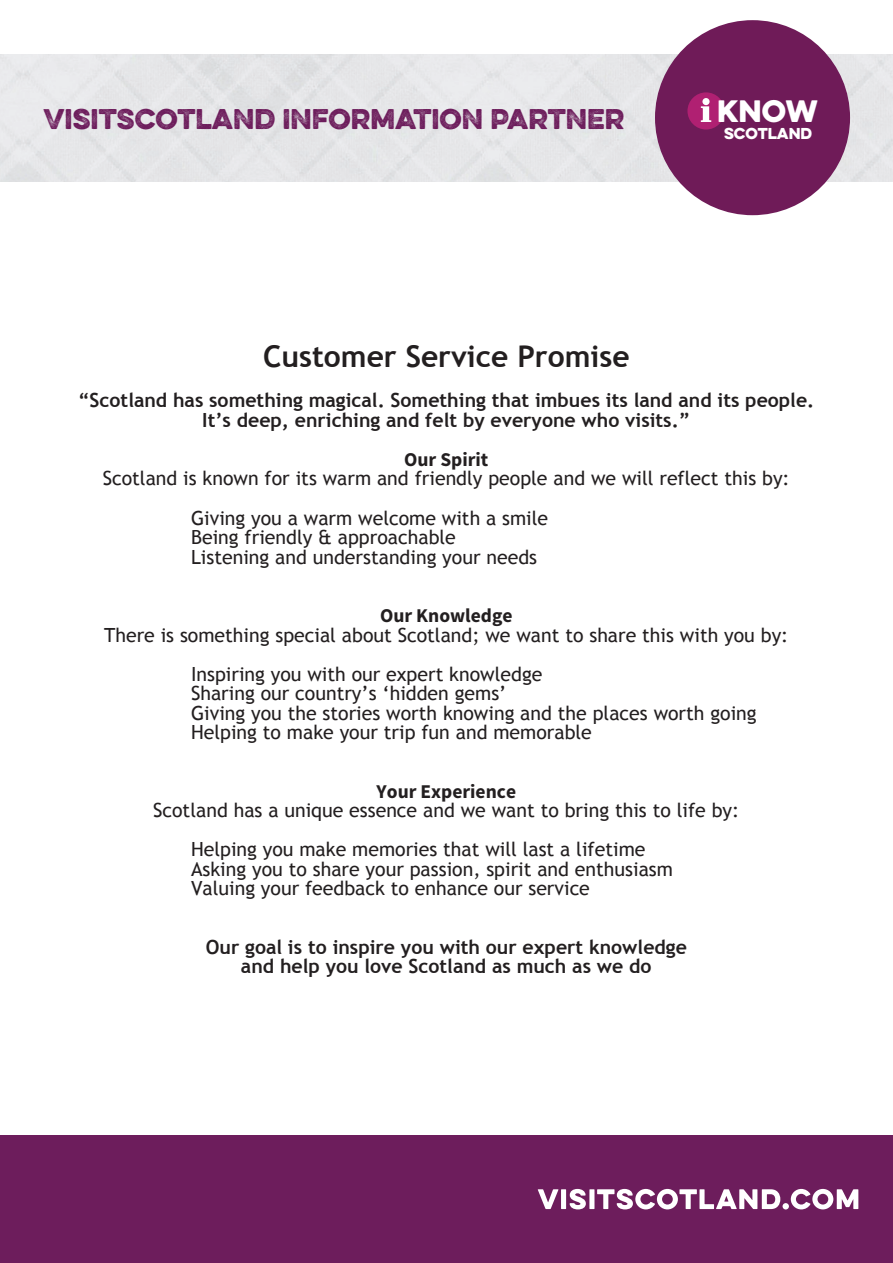
<style>
.page{position:relative;width:893px;height:1263px;background:#fff}
.page>*{position:absolute;margin:0;border:0;box-sizing:border-box;transform-origin:0 0}
.t1{font:700 30px "Trebuchet MS";color:#231f20}
.t2{font:27.75px "Eveleth Clean";color:#fff}
.t3{font:25.5px "Eveleth Slant";color:#6d1d5c}
.t4{font:19.5px/19.5px "Trebuchet MS";color:#231f20}
.t5{font:700 19.5px/19.5px "Trebuchet MS";color:#231f20;text-align:center}
.t6{font:700 19.5px "Source Sans Pro";color:#231f20}
.t7{font:14.25px "Eveleth Clean";color:#fff}
</style>
<div class="page">
<div style="left:0;top:1135px;width:893px;height:128px;background:#6d1d5c"></div>
<svg style="left:538px;top:1189px;width:20px;height:20px"></svg>
<div style="left:561px;top:1189px;width:5px;height:20px;background:#fff"></div>
<svg style="left:570px;top:1189px;width:16px;height:20px"></svg>
<div style="left:589px;top:1189px;width:5px;height:20px;background:#fff"></div>
<svg style="left:597px;top:1189px;width:183px;height:20px"></svg>
<div style="left:782px;top:1203px;width:7px;height:6px;background:#fff;border-radius:50%"></div>
<svg style="left:791px;top:1189px;width:67px;height:20px"></svg>
<div style="left:0;top:54px;width:893px;height:128px;background:#e5e6e8"></div>
<div style="left:655px;top:20px;width:195px;height:195px;background:#6f1b58;border-radius:50%"></div>
<div style="left:687px;top:92px;width:38px;height:38px;background:#b02072;border-radius:50%"></div>
<svg style="left:701px;top:106px;width:10px;height:16px"></svg>
<div style="left:702px;top:98px;width:8px;height:7px;background:#fff;border-radius:50%"></div>
<h3 class="t3" style="left:43px;top:99px;width:582px">VISITSCOTLAND INFORMATION PARTNER</h3>
<h2 class="t2" style="left:717px;top:90px;width:102px">KNOW</h2>
<p class="t7" style="left:724px;top:122px;width:90px">SCOTLAND</p>
<h1 class="t1" style="left:263px;top:338px;width:368px">Customer Service Promise</h1>
<p class="t5" style="left:78px;top:391px;width:738px">“Scotland has something magical. Something that imbues its land and its people.<br>It’s deep, enriching and felt by everyone who visits.”</p>
<p class="t6" style="left:404px;top:447px;width:86px">Our Spirit</p>
<p class="t4" style="left:191px;top:459px;width:600px;line-height:39px;text-indent:-88px">Scotland is known for its warm and friendly people and we will reflect this by:<br>Giving you a warm welcome with a smile</p>
<p class="t4" style="left:191px;top:528px;width:348px">Being friendly &amp; approachable<br>Listening and understanding your needs</p>
<p class="t6" style="left:380px;top:603px;width:134px">Our Knowledge</p>
<p class="t4" style="left:191px;top:615px;width:599px;line-height:39px;text-indent:-87px">There is something special about Scotland; we want to share this with you by:<br>Inspiring you with our expert knowledge</p>
<p class="t4" style="left:191px;top:684px;width:567px">Sharing our country’s ‘hidden gems’<br>Giving you the stories worth knowing and the places worth going<br>Helping to make your trip fun and memorable</p>
<p class="t6" style="left:377px;top:779px;width:141px">Your Experience</p>
<p class="t4" style="left:191px;top:791px;width:550px;line-height:39px;text-indent:-38px">Scotland has a unique essence and we want to bring this to life by:<br>Helping you make memories that will last a lifetime</p>
<p class="t4" style="left:191px;top:859px;width:483px">Asking you to share your passion, spirit and enthusiasm<br>Valuing your feedback to enhance our service</p>
<p class="t5" style="left:206px;top:937px;width:483px">Our goal is to inspire you with our expert knowledge and help you love Scotland as much as we do</p>
</div>
